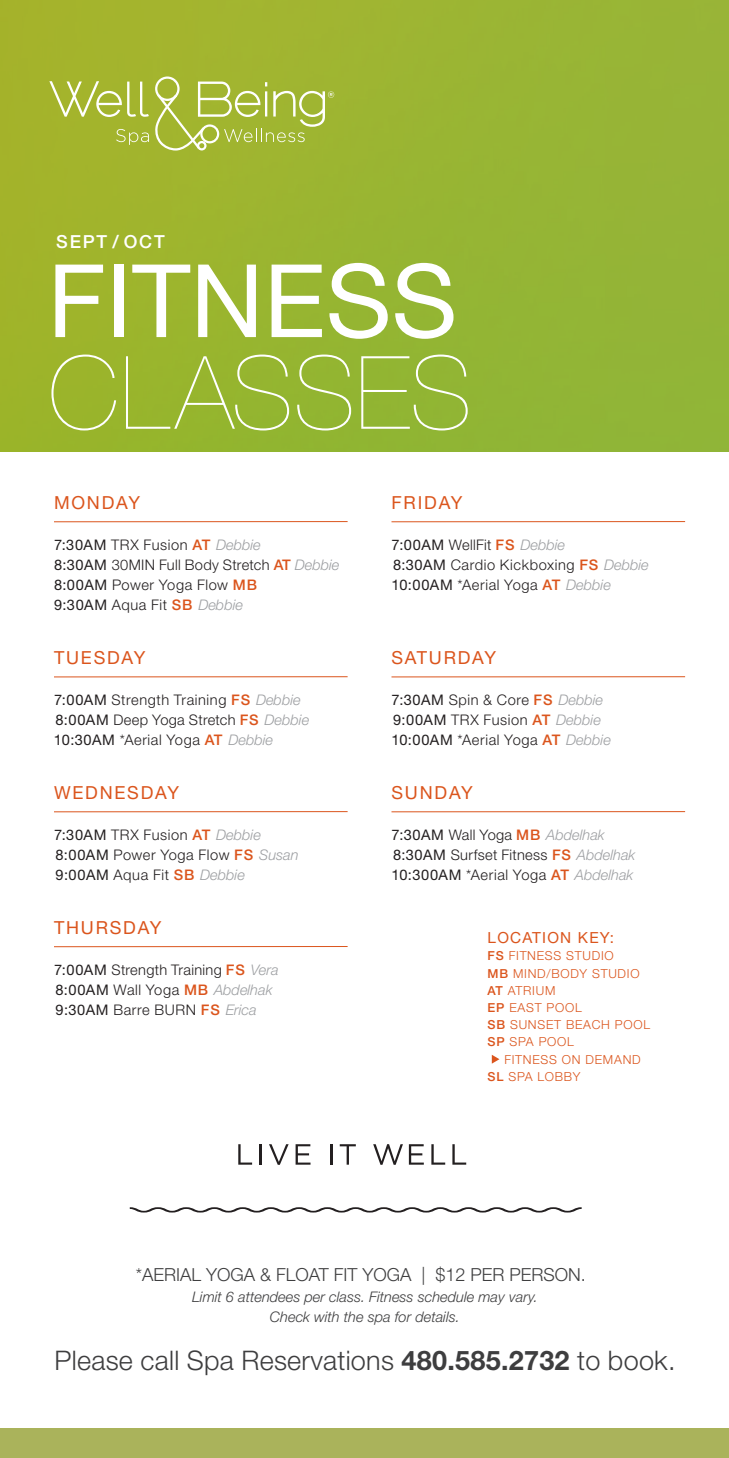
<style>
.page{position:relative;width:729px;height:1458px;background:#fff}
.page>*{position:absolute;margin:0;border:0;box-sizing:border-box;transform-origin:0 0}
.t1{font:101.48px/91.6px "Helvetica Neue LT Std";color:#fff}
.t2{font:300 27px "Helvetica Neue LT Std";letter-spacing:.01em;color:#3e3e3f}
.t3{font:18px "Helvetica Neue LT Std";letter-spacing:.1em;color:#db551d}
.t4{font:300 18px "Helvetica Neue LT Std";color:#3e3e3f}
.t5{font:500 18px "Helvetica Neue LT Std";letter-spacing:.1em;color:#fff}
.t6{font:15.3px "Helvetica Neue LT Std";letter-spacing:.08em;color:#db551d}
.t7{font:300 14.62px "Helvetica Neue LT Std";letter-spacing:.035em;color:#231f20}
.t8{font:italic 300 14.62px/20.2px "Helvetica Neue LT Std";color:#3e3e3f;text-align:center}
.t9{font:300 12.38px/17.1px "Helvetica Neue LT Std";letter-spacing:.06em;color:#db551d}
.s1{font-weight:200}
.s2{font-weight:400}
.s3{font-weight:500;color:#db551d}
.s4{font-style:italic;color:#9d9fa2}
.s5{font-weight:500}
.s6{font-weight:700}
</style>
<div class="page">
<img style="left:0;top:0;width:729px;height:452px">
<div style="left:0;top:1429px;width:729px;height:29px;background:#aab35b"></div>
<hr style="left:54px;top:521px;width:294px;height:1px;background:#db551d">
<hr style="left:54px;top:676px;width:294px;height:1px;background:#db551d">
<hr style="left:54px;top:811px;width:294px;height:1px;background:#db551d">
<hr style="left:54px;top:946px;width:294px;height:1px;background:#db551d">
<hr style="left:392px;top:521px;width:293px;height:1px;background:#db551d">
<hr style="left:392px;top:676px;width:293px;height:1px;background:#db551d">
<hr style="left:392px;top:811px;width:293px;height:1px;background:#db551d">
<svg style="left:49px;top:81px;width:100px;height:36px;background:#b6c357"></svg>
<svg style="left:116px;top:129px;width:33px;height:16px"></svg>
<svg style="left:155px;top:77px;width:179px;height:74px;background:#aebf4d"></svg>
<svg style="left:492px;top:1055px;width:7px;height:9px"></svg>
<svg style="left:238px;top:1144px;width:14px;height:21px"></svg>
<hr style="left:260px;top:1144px;width:2px;height:21px;background:#231f20">
<svg style="left:269px;top:1144px;width:20px;height:21px"></svg>
<svg style="left:296px;top:1144px;width:15px;height:21px"></svg>
<hr style="left:330px;top:1144px;width:2px;height:21px;background:#231f20">
<svg style="left:340px;top:1144px;width:16px;height:21px"></svg>
<svg style="left:373px;top:1144px;width:30px;height:21px"></svg>
<svg style="left:409px;top:1144px;width:15px;height:21px"></svg>
<svg style="left:431px;top:1144px;width:14px;height:21px"></svg>
<svg style="left:452px;top:1144px;width:14px;height:21px"></svg>
<svg style="left:130px;top:1207px;width:452px;height:6px"></svg>
<p class="t5" style="left:56px;top:231px;width:110px">SEPT / OCT</p>
<p class="t1" style="left:48px;top:254px;width:426px">FITNESS<br><span class="s1">CLASSES</span></p>
<p class="t3" style="left:54px;top:491px;width:88px">MONDAY</p>
<p class="t7" style="left:54px;top:535px;width:208px"><span class="s2">7:30AM</span> TRX Fusion <span class="s3">AT</span> <span class="s4">Debbie</span></p>
<p class="t7" style="left:54px;top:556px;width:287px"><span class="s2">8:30AM</span> 30MIN Full Body Stretch <span class="s3">AT</span> <span class="s4">Debbie</span></p>
<p class="t7" style="left:54px;top:576px;width:204px"><span class="s2">8:00AM</span> Power Yoga Flow <span class="s3">MB</span></p>
<p class="t7" style="left:54px;top:596px;width:191px"><span class="s2">9:30AM</span> Aqua Fit <span class="s3">SB</span> <span class="s4">Debbie</span></p>
<p class="t3" style="left:54px;top:647px;width:93px">TUESDAY</p>
<p class="t7" style="left:54px;top:691px;width:248px"><span class="s2">7:00AM</span> Strength Training <span class="s3">FS</span> <span class="s4">Debbie</span></p>
<p class="t7" style="left:56px;top:711px;width:255px"><span class="s2">8:00AM</span> Deep Yoga Stretch <span class="s3">FS</span> <span class="s4">Debbie</span></p>
<p class="t7" style="left:54px;top:731px;width:221px"><span class="s2">10:30AM</span> *Aerial Yoga <span class="s3">AT</span> <span class="s4">Debbie</span></p>
<p class="t3" style="left:54px;top:781px;width:127px">WEDNESDAY</p>
<p class="t7" style="left:54px;top:826px;width:208px"><span class="s2">7:30AM</span> TRX Fusion <span class="s3">AT</span> <span class="s4">Debbie</span></p>
<p class="t7" style="left:56px;top:846px;width:245px"><span class="s2">8:00AM</span> Power Yoga Flow <span class="s3">FS</span> <span class="s4">Susan</span></p>
<p class="t7" style="left:56px;top:866px;width:191px"><span class="s2">9:00AM</span> Aqua Fit <span class="s3">SB</span> <span class="s4">Debbie</span></p>
<p class="t3" style="left:54px;top:916px;width:109px">THURSDAY</p>
<p class="t7" style="left:54px;top:960px;width:226px"><span class="s2">7:00AM</span> Strength Training <span class="s3">FS</span> <span class="s4">Vera</span></p>
<p class="t7" style="left:56px;top:981px;width:219px"><span class="s2">8:00AM</span> Wall Yoga <span class="s3">MB</span> <span class="s4">Abdelhak</span></p>
<p class="t7" style="left:56px;top:1001px;width:203px"><span class="s2">9:30AM</span> Barre BURN <span class="s3">FS</span> <span class="s4">Erica</span></p>
<p class="t3" style="left:392px;top:491px;width:72px">FRIDAY</p>
<p class="t7" style="left:392px;top:535px;width:175px"><span class="s2">7:00AM</span> WellFit <span class="s3">FS</span> <span class="s4">Debbie</span></p>
<p class="t7" style="left:393px;top:556px;width:257px"><span class="s2">8:30AM</span> Cardio Kickboxing <span class="s3">FS</span> <span class="s4">Debbie</span></p>
<p class="t7" style="left:391px;top:576px;width:221px"><span class="s2">10:00AM</span> *Aerial Yoga <span class="s3">AT</span> <span class="s4">Debbie</span></p>
<p class="t3" style="left:392px;top:647px;width:106px">SATURDAY</p>
<p class="t7" style="left:392px;top:691px;width:213px"><span class="s2">7:30AM</span> Spin &amp; Core <span class="s3">FS</span> <span class="s4">Debbie</span></p>
<p class="t7" style="left:393px;top:711px;width:209px"><span class="s2">9:00AM</span> TRX Fusion <span class="s3">AT</span> <span class="s4">Debbie</span></p>
<p class="t7" style="left:391px;top:731px;width:221px"><span class="s2">10:00AM</span> *Aerial Yoga <span class="s3">AT</span> <span class="s4">Debbie</span></p>
<p class="t3" style="left:392px;top:781px;width:83px">SUNDAY</p>
<p class="t7" style="left:392px;top:826px;width:215px"><span class="s2">7:30AM</span> Wall Yoga <span class="s3">MB</span> <span class="s4">Abdelhak</span></p>
<p class="t7" style="left:393px;top:846px;width:244px"><span class="s2">8:30AM</span> Surfset Fitness <span class="s3">FS</span> <span class="s4">Abdelhak</span></p>
<p class="t7" style="left:391px;top:866px;width:244px"><span class="s2">10:300AM</span> *Aerial Yoga <span class="s3">AT</span> <span class="s4">Abdelhak</span></p>
<p class="t6" style="left:488px;top:929px;width:128px">LOCATION KEY:</p>
<p class="t9" style="left:488px;top:947px;width:128px"><span class="s5">FS</span> FITNESS STUDIO</p>
<p class="t9" style="left:488px;top:964px;width:154px"><span class="s5">MB</span> MIND/BODY STUDIO</p>
<p class="t9" style="left:488px;top:982px;width:69px"><span class="s5">AT</span> ATRIUM</p>
<p class="t9" style="left:488px;top:999px;width:164px"><span class="s5">EP</span> EAST POOL<br><span class="s5">SB</span> SUNSET BEACH POOL</p>
<p class="t9" style="left:488px;top:1033px;width:88px"><span class="s5">SP</span> SPA POOL</p>
<p class="t9" style="left:504px;top:1050px;width:138px">FITNESS ON DEMAND</p>
<p class="t9" style="left:488px;top:1068px;width:94px"><span class="s5">SL</span> SPA LOBBY</p>
<p class="t4" style="left:136px;top:1264px;width:452px">*AERIAL YOGA &amp; FLOAT FIT YOGA | $12 PER PERSON.</p>
<p class="t8" style="left:192px;top:1286px;width:347px">Limit 6 attendees per class. Fitness schedule may vary.<br>Check with the spa for details.</p>
<p class="t2" style="left:55px;top:1344px;width:622px">Please call Spa Reservations <span class="s6">480.585.2732</span> to book.</p>
</div>
